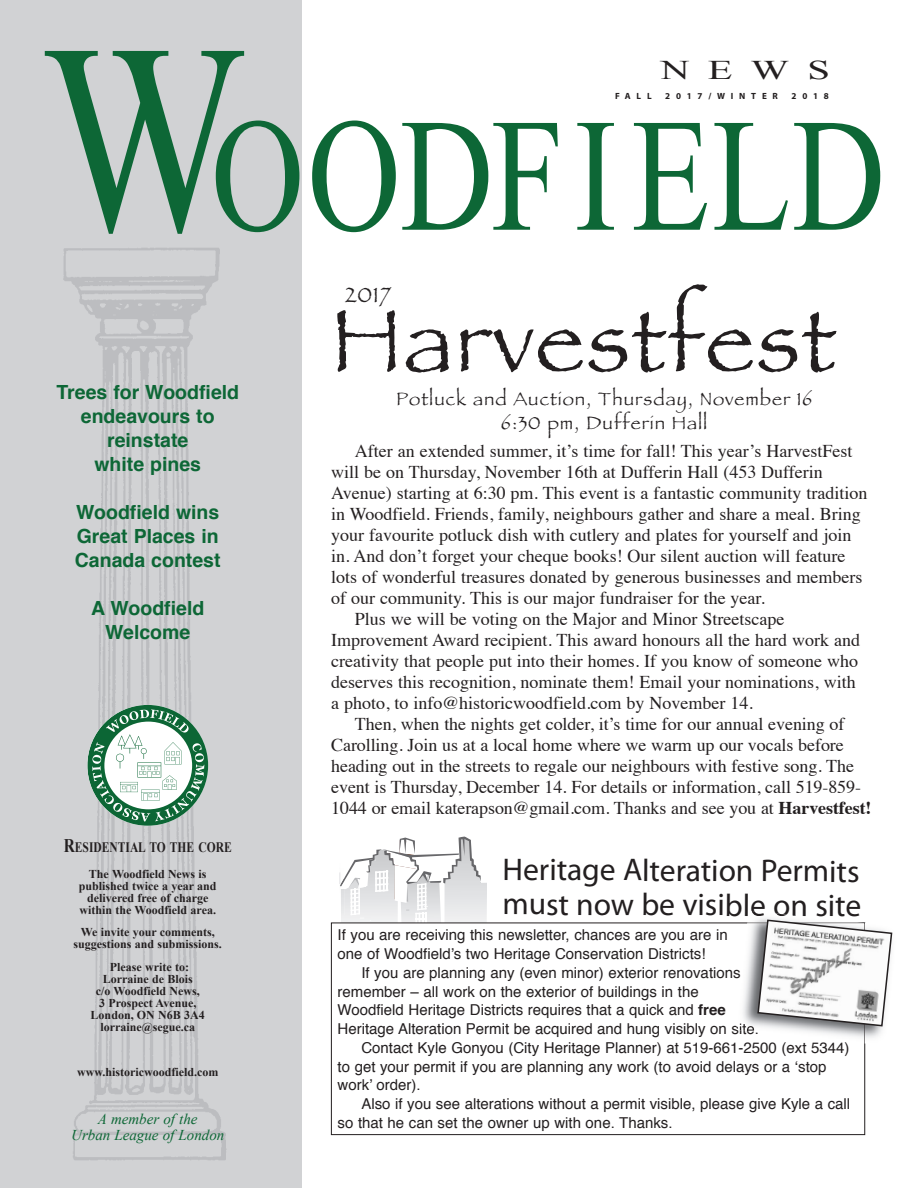
<style>
.page{position:relative;width:918px;height:1188px;background:#fff}
.page>*{position:absolute;margin:0;border:0;box-sizing:border-box;transform-origin:0 0}
.t1{font:270px "Times New Roman";color:#0d6736;scale:.8 1}
.t2{font:161.25px "Times New Roman";letter-spacing:.02em;color:#0d6736;scale:.8 1}
.t3{font:92.55px "Papyrus";letter-spacing:.02em;color:#231f20}
.t4{font:31.5px/34.7px "Myriad Pro";letter-spacing:-.005em;color:#231f20}
.t5{font:27px "Times New Roman";color:#231f20;scale:1.5 1}
.t6{font:22.2px "Papyrus";color:#231f20}
.t7{font:700 19.5px/24px "Helvetica";color:#0d6736;text-align:center}
.t8{font:18.75px/24px "Papyrus";letter-spacing:.055em;color:#231f20;text-align:center}
.t9{font:18px "Times";color:#231f20}
.t10{font:15px/18.8px "Helvetica";color:#231f20}
.t11{font:italic 15px/16.5px "Times New Roman";color:#0d6736;text-align:center}
.t12{font:700 14.4px "Times New Roman";color:#231f20;scale:.8 1}
.t13{font:700 12px/12px "Times New Roman";color:#231f20;text-align:center}
.t14{font:700 9px "Myriad Pro";letter-spacing:.645em;color:#231f20}
.s1{font-size:19.2px}
.s2{font-weight:700}
</style>
<div class="page">
<svg style="left:340px;top:836px;width:146px;height:87px"></svg>
<div style="left:331px;top:923px;width:534px;height:212px;border:1px solid #231f20"></div>
<div style="left:0;top:0;width:302px;height:1188px;background:#d1d2d4"></div>
<img style="left:63px;top:248px;width:164px;height:912px">
<svg style="left:87px;top:705px;width:121px;height:121px"></svg>
<img style="left:865px;top:1027px;width:18px;height:19px">
<img style="left:747px;top:911px;width:49px;height:12px">
<img style="left:736px;top:923px;width:11px;height:108px">
<img style="left:747px;top:923px;width:118px;height:120px">
<svg style="left:757px;top:919px;width:136px;height:108px"></svg>
<h1 class="t1" style="left:42px;top:-11px;width:256px">W</h1>
<h3 class="t5" style="left:661px;top:55px;width:114px">nEWs</h3>
<p class="t14" style="left:615px;top:92px;width:38px">FALL</p>
<p class="t14" style="left:665px;top:92px;width:114px">2017/WINTER</p>
<p class="t14" style="left:792px;top:92px;width:39px">2018</p>
<h2 class="t2" style="left:211px;top:86px;width:844px">OODFIELD</h2>
<p class="t7" style="left:56px;top:381px;width:184px">Trees for Woodfield endeavours to reinstate<br>white pines</p>
<p class="t7" style="left:75px;top:501px;width:147px;text-align:justify">Woodfield wins Great Places in Canada contest</p>
<p class="t7" style="left:91px;top:597px;width:115px">A Woodfield<br>Welcome</p>
<p class="t12" style="left:64px;top:839px;width:211px"><span class="s1">R</span>esidential to the coRe</p>
<p class="t13" style="left:79px;top:868px;width:139px">the Woodfield news is published twice a year and delivered free of charge within the Woodfield area.</p>
<p class="t13" style="left:74px;top:926px;width:150px">We invite your comments, suggestions and submissions.</p>
<p class="t13" style="left:91px;top:961px;width:116px">Please write to: lorraine de Blois<br>c/o Woodfield news,<br>3 Prospect avenue, london, on n6B 3a4 lorraine@segue.ca</p>
<p class="t13" style="left:77px;top:1066px;width:143px">www.historicwoodfield.com</p>
<p class="t11" style="left:71px;top:1110px;width:155px">A member of the<br>Urban League of London</p>
<h3 class="t3" style="left:331px;top:285px;width:506px">Harvestfest</h3>
<p class="t6" style="left:345px;top:282px;width:47px">2017</p>
<p class="t8" style="left:396px;top:387px;width:418px">Potluck and Auction, Thursday, November 16<br>6:30 pm, Dufferin Hall</p>
<p class="t9" style="left:355px;top:444px;width:499px">After an extended summer, it’s time for fall! This year’s HarvestFest</p>
<p class="t9" style="left:331px;top:465px;width:493px">will be on Thursday, November 16th at Dufferin Hall (453 Dufferin</p>
<p class="t9" style="left:331px;top:486px;width:538px">Avenue) starting at 6:30 pm. This event is a fantastic community tradition</p>
<p class="t9" style="left:331px;top:507px;width:531px">in Woodfield. Friends, family, neighbours gather and share a meal. Bring</p>
<p class="t9" style="left:331px;top:528px;width:522px">your favourite potluck dish with cutlery and plates for yourself and join</p>
<p class="t9" style="left:331px;top:549px;width:516px">in. And don’t forget your cheque books! Our silent auction will feature</p>
<p class="t9" style="left:331px;top:570px;width:533px">lots of wonderful treasures donated by generous businesses and members</p>
<p class="t9" style="left:331px;top:591px;width:435px">of our community. This is our major fundraiser for the year.</p>
<p class="t9" style="left:355px;top:612px;width:431px">Plus we will be voting on the Major and Minor Streetscape</p>
<p class="t9" style="left:331px;top:633px;width:530px">Improvement Award recipient. This award honours all the hard work and</p>
<p class="t9" style="left:331px;top:654px;width:528px">creativity that people put into their homes. If you know of someone who</p>
<p class="t9" style="left:331px;top:675px;width:526px">deserves this recognition, nominate them! Email your nominations, with</p>
<p class="t9" style="left:331px;top:696px;width:423px">a photo, to info@historicwoodfield.com by November 14.</p>
<p class="t9" style="left:355px;top:717px;width:491px">Then, when the nights get colder, it’s time for our annual evening of</p>
<p class="t9" style="left:331px;top:738px;width:514px">Carolling. Join us at a local home where we warm up our vocals before</p>
<p class="t9" style="left:331px;top:759px;width:524px">heading out in the streets to regale our neighbours with festive song. The</p>
<p class="t9" style="left:331px;top:780px;width:531px">event is Thursday, December 14. For details or information, call 519-859-</p>
<p class="t9" style="left:331px;top:801px;width:542px">1044 or email katerapson@gmail.com. Thanks and see you at <span class="s2">Harvestfest!</span></p>
<h3 class="t4" style="left:502px;top:855px;width:360px">Heritage Alteration Permits must now be visible on site</h3>
<p class="t10" style="left:338px;top:927px;width:392px">If you are receiving this newsletter, chances are you are in one of Woodfield’s two Heritage Conservation Districts!</p>
<p class="t10" style="left:361px;top:964px;width:381px">If you are planning any (even minor) exterior renovations</p>
<p class="t10" style="left:338px;top:983px;width:363px">remember – all work on the exterior of buildings in the</p>
<p class="t10" style="left:338px;top:1002px;width:390px">Woodfield Heritage Districts requires that a quick and <span class="s2">free</span></p>
<p class="t10" style="left:338px;top:1021px;width:423px">Heritage Alteration Permit be acquired and hung visibly on site.</p>
<p class="t10" style="left:361px;top:1039px;width:490px">Contact Kyle Gonyou (City Heritage Planner) at 519-661-2500 (ext 5344)</p>
<p class="t10" style="left:338px;top:1058px;width:491px">to get your permit if you are planning any work (to avoid delays or a ‘stop</p>
<p class="t10" style="left:338px;top:1077px;width:85px">work’ order).</p>
<p class="t10" style="left:361px;top:1096px;width:490px">Also if you see alterations without a permit visible, please give Kyle a call</p>
<p class="t10" style="left:338px;top:1114px;width:336px">so that he can set the owner up with one. Thanks.</p>
</div>
